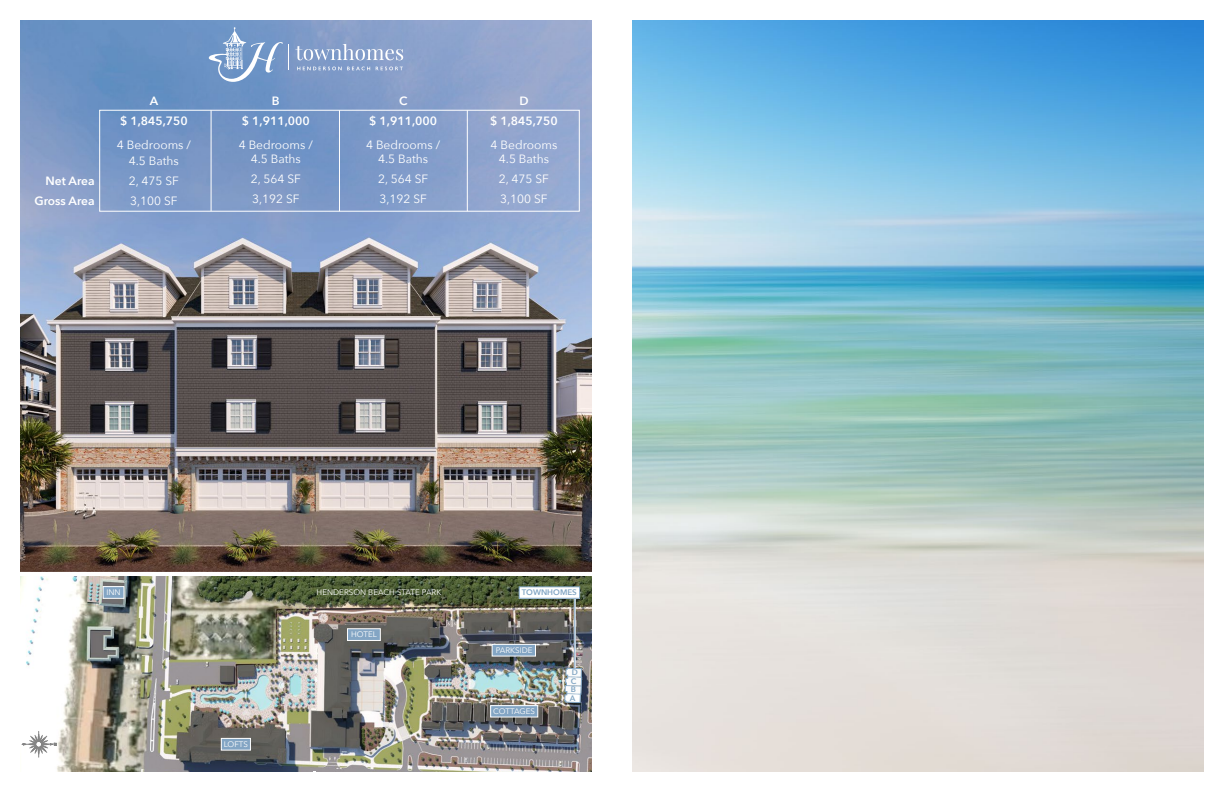
<style>
.page{position:relative;width:1224px;height:792px;background:#fff}
.page>*{position:absolute;margin:0;border:0;box-sizing:border-box;transform-origin:0 0}
.t1{font:12px/20px "Avenir Next";color:#fff;text-align:center}
.t2{font:600 12px/20px "Avenir Next";color:#fff;text-align:center}
.t3{font:8px "Avenir Next";color:#fff}
.t4{font:600 8px "Avenir Next";color:#81a5c3}
</style>
<div class="page">
<img style="left:633px;top:21px;width:570px;height:750px">
<img style="left:21px;top:21px;width:570px;height:550px">
<svg style="left:297px;top:67px;width:106px;height:3px"></svg>
<svg style="left:209px;top:27px;width:80px;height:55px;background:#88a6cf"></svg>
<svg style="left:295px;top:44px;width:108px;height:16px;background:#9fb3d5"></svg>
<img style="left:21px;top:576px;width:570px;height:195px">
<svg style="left:565px;top:668px;width:17px;height:35px"></svg>
<div style="left:492px;top:644px;width:43px;height:12px;background:#83a5c4"></div>
<div style="left:492px;top:644px;width:44px;height:12px;border:1px solid #fff"></div>
<div style="left:491px;top:706px;width:47px;height:11px;background:#83a5c4"></div>
<div style="left:490px;top:705px;width:48px;height:12px;border:1px solid #fff"></div>
<div style="left:348px;top:629px;width:32px;height:11px;background:#83a5c4"></div>
<div style="left:347px;top:628px;width:34px;height:13px;border:1px solid #fff"></div>
<div style="left:221px;top:738px;width:29px;height:12px;background:#83a5c4"></div>
<div style="left:221px;top:738px;width:30px;height:12px;border:1px solid #fff"></div>
<div style="left:103px;top:587px;width:21px;height:11px;background:#83a5c4"></div>
<div style="left:103px;top:586px;width:21px;height:13px;border:1px solid #fff"></div>
<hr style="left:574px;top:593px;width:2px;height:75px;background:#fff">
<hr style="left:574px;top:593px;width:1px;height:75px;background:#81a5c3">
<div style="left:519px;top:587px;width:61px;height:11px;background:#fff"></div>
<div style="left:519px;top:587px;width:61px;height:12px;border:1px solid #81a5c3"></div>
<svg style="left:22px;top:731px;width:35px;height:26px"></svg>
<div style="left:99px;top:110px;width:481px;height:102px;border:1px solid #fff"></div>
<hr style="left:211px;top:110px;width:1px;height:101px;background:#fff">
<hr style="left:339px;top:110px;width:1px;height:101px;background:#fff">
<hr style="left:467px;top:110px;width:1px;height:101px;background:#fff">
<p class="t2" style="left:34px;top:171px;width:62px;text-align:right">Net Area<br>Gross Area</p>
<p class="t2" style="left:120px;top:91px;width:69px">A<br>$ 1,845,750</p>
<p class="t1" style="left:117px;top:137px;width:76px;line-height:16px">4 Bedrooms /<br>4.5 Baths</p>
<p class="t1" style="left:129px;top:171px;width:52px;text-align:left">2, 475 SF<br>3,100 SF</p>
<p class="t2" style="left:242px;top:91px;width:69px">B<br>$ 1,911,000</p>
<p class="t1" style="left:239px;top:138px;width:76px;line-height:14px">4 Bedrooms /<br>4.5 Baths</p>
<p class="t1" style="left:251px;top:169px;width:52px;text-align:left">2, 564 SF<br>3,192 SF</p>
<p class="t2" style="left:369px;top:91px;width:69px">C<br>$ 1,911,000</p>
<p class="t1" style="left:366px;top:138px;width:76px;line-height:14px">4 Bedrooms /<br>4.5 Baths</p>
<p class="t1" style="left:378px;top:169px;width:52px;text-align:left">2, 564 SF<br>3,192 SF</p>
<p class="t2" style="left:490px;top:91px;width:69px">D<br>$ 1,845,750</p>
<p class="t1" style="left:491px;top:138px;width:68px;line-height:14px">4 Bedrooms<br>4.5 Baths</p>
<p class="t1" style="left:499px;top:169px;width:52px;text-align:left">2, 475 SF<br>3,100 SF</p>
<p class="t3" style="left:317px;top:587px;width:126px">HENDERSON BEACH STATE PARK</p>
<p class="t3" style="left:106px;top:587px;width:16px">INN</p>
<p class="t4" style="left:522px;top:587px;width:56px">TOWNHOMES</p>
<p class="t3" style="left:224px;top:739px;width:26px">LOFTS</p>
<p class="t3" style="left:351px;top:629px;width:27px">HOTEL</p>
<p class="t3" style="left:496px;top:645px;width:38px">PARKSIDE</p>
<p class="t3" style="left:493px;top:706px;width:43px">COTTAGES</p>
<p class="t4" style="left:572px;top:667px;width:8px">D</p>
<p class="t4" style="left:571px;top:676px;width:7px">C</p>
<p class="t4" style="left:571px;top:684px;width:7px">B</p>
<p class="t4" style="left:570px;top:693px;width:7px">A</p>
</div>
